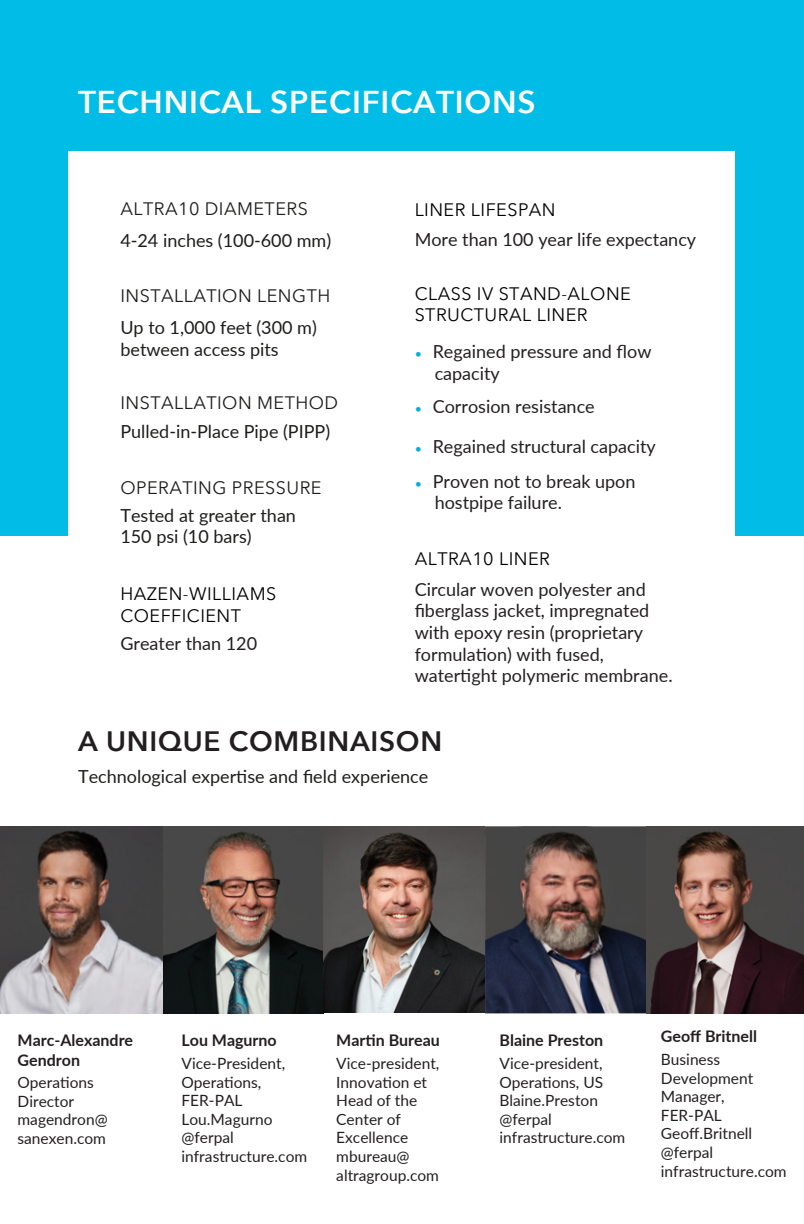
<style>
.page{position:relative;width:804px;height:1224px;background:#fff}
.page>*{position:absolute;margin:0;border:0;box-sizing:border-box;transform-origin:0 0}
.t1{font:600 31.6px "Avenir Next";letter-spacing:.025em;color:#fff}
.t2{font:600 28px "Avenir Next";letter-spacing:.025em;color:#231f20}
.t3{font:18px/21.6px "Lato";color:#231f20}
.t4{font:18px/21.6px "Lato";color:#1d1d1b}
.t5{font:18px/21.6px "Avenir Next";letter-spacing:.025em;color:#010101}
.t6{font:18px "Avenir Next";letter-spacing:.025em;color:#1d1d1b}
.t7{font:700 16px/19.2px "Lato";color:#231f20}
.t8{font:15.6px/18.6px "Lato";color:#231f20}
.s1{font-size:12.6px;color:#07addd}
</style>
<div class="page">
<div style="left:0;top:0;width:804px;height:536px;background:#00bce7"></div>
<div style="left:68px;top:151px;width:666px;height:778px;background:#fff"></div>
<img style="left:0;top:826px;width:803px;height:187px">
<img style="left:485px;top:826px;width:109px;height:10px">
<h1 class="t1" style="left:78px;top:75px;width:459px">TECHNICAL SPECIFICATIONS</h1>
<p class="t6" style="left:120px;top:194px;width:189px">ALTRA10 DIAMETERS</p>
<p class="t4" style="left:120px;top:229px;width:212px">4-24 inches (100-600 mm)</p>
<p class="t6" style="left:120px;top:281px;width:211px">INSTALLATION LENGTH</p>
<p class="t4" style="left:120px;top:316px;width:198px">Up to 1,000 feet (300 m) between access pits</p>
<p class="t6" style="left:120px;top:387px;width:219px">INSTALLATION METHOD</p>
<p class="t4" style="left:120px;top:420px;width:211px">Pulled-in-Place Pipe (PIPP)</p>
<p class="t6" style="left:120px;top:473px;width:203px">OPERATING PRESSURE</p>
<p class="t4" style="left:120px;top:503px;width:177px">Tested at greater than<br>150 psi (10 bars)</p>
<p class="t5" style="left:120px;top:582px;width:157px">HAZEN-WILLIAMS<br>COEFFICIENT</p>
<p class="t3" style="left:120px;top:631px;width:138px">Greater than 120</p>
<p class="t5" style="left:414px;top:198px;width:142px">LINER LIFESPAN</p>
<p class="t3" style="left:414px;top:228px;width:283px">More than 100 year life expectancy</p>
<p class="t5" style="left:414px;top:282px;width:218px">CLASS IV STAND-ALONE<br>STRUCTURAL LINER</p>
<p class="t3" style="left:434px;top:340px;width:218px;text-indent:-20px"><span class="s1">•</span> Regained pressure and flow capacity</p>
<p class="t3" style="left:414px;top:395px;width:182px"><span class="s1">•</span> Corrosion resistance</p>
<p class="t3" style="left:414px;top:434px;width:243px"><span class="s1">•</span> Regained structural capacity</p>
<p class="t3" style="left:434px;top:470px;width:202px;text-indent:-20px"><span class="s1">•</span> Proven not to break upon hostpipe failure.</p>
<p class="t5" style="left:414px;top:548px;width:137px">ALTRA10 LINER</p>
<p class="t3" style="left:414px;top:578px;width:259px">Circular woven polyester and fiberglass jacket, impregnated with epoxy resin (proprietary formulation) with fused, watertight polymeric membrane.</p>
<h2 class="t2" style="left:78px;top:717px;width:365px">A UNIQUE COMBINAISON</h2>
<p class="t4" style="left:78px;top:764px;width:352px">Technological expertise and field experience</p>
<p class="t7" style="left:18px;top:1030px;width:117px">Marc-Alexandre<br>Gendron</p>
<p class="t8" style="left:18px;top:1073px;width:92px">Operations<br>Director magendron@ sanexen.com</p>
<p class="t7" style="left:181px;top:1030px;width:97px">Lou Magurno</p>
<p class="t8" style="left:181px;top:1053px;width:127px">Vice-President,<br>Operations,<br>FER-PAL<br>Lou.Magurno @ferpal infrastructure.com</p>
<p class="t7" style="left:336px;top:1030px;width:105px">Martin Bureau</p>
<p class="t8" style="left:336px;top:1053px;width:105px">Vice-president,<br>Innovation et<br>Head of the<br>Center of<br>Excellence mbureau@ altragroup.com</p>
<p class="t7" style="left:499px;top:1030px;width:105px">Blaine Preston</p>
<p class="t8" style="left:499px;top:1053px;width:127px">Vice-president,<br>Operations, US<br>Blaine.Preston @ferpal infrastructure.com</p>
<p class="t7" style="left:661px;top:1026px;width:98px">Geoff Britnell</p>
<p class="t8" style="left:661px;top:1049px;width:127px">Business<br>Development<br>Manager,<br>FER-PAL<br>Geoff.Britnell @ferpal infrastructure.com</p>
</div>
